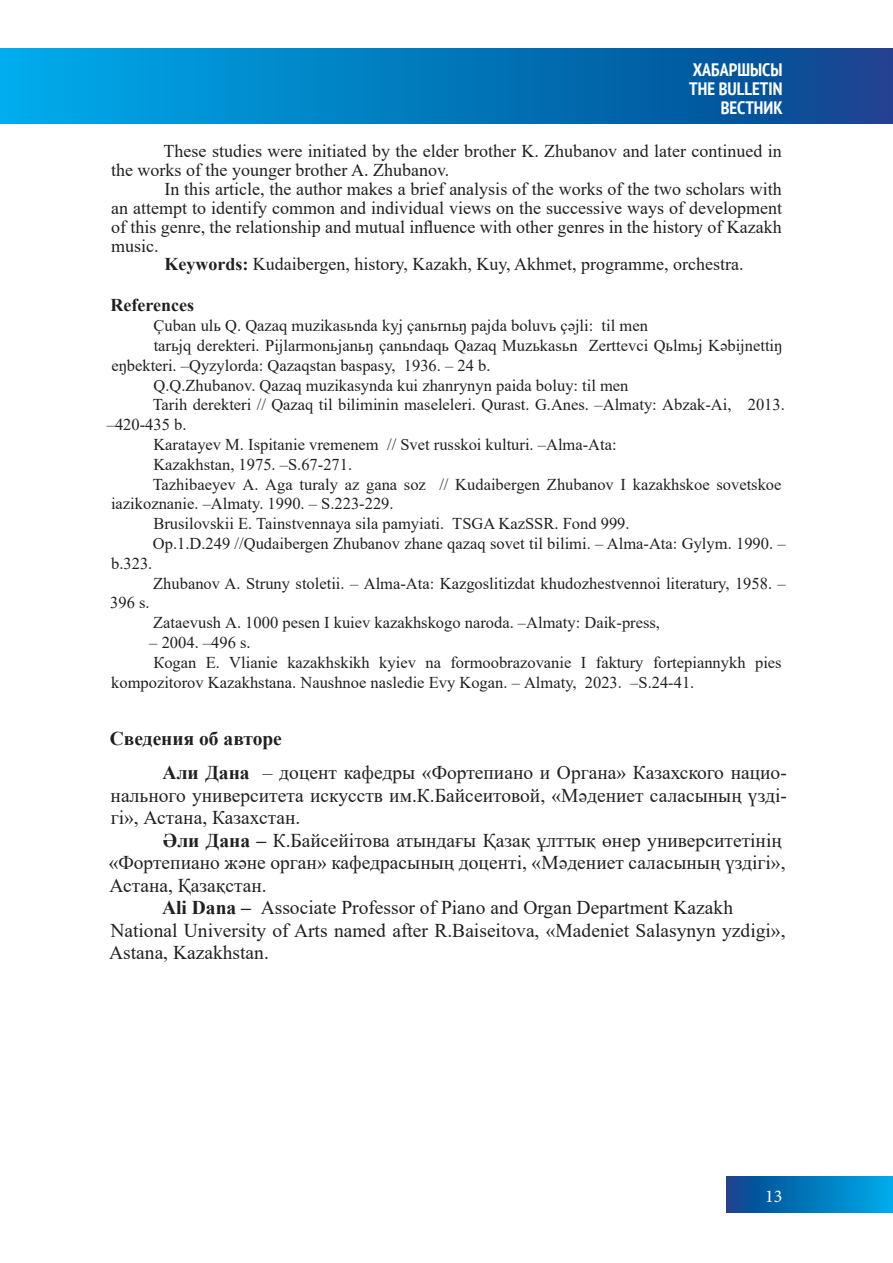
<style>
.page{position:relative;width:893px;height:1263px;background:#fff}
.page>*{position:absolute;margin:0;border:0;box-sizing:border-box;transform-origin:0 0}
.t1{font:19.5px/22.5px "Times New Roman";color:#231f20}
.t2{font:700 19.5px "Times New Roman";color:#231f20}
.t3{font:18px/18.9px "Times New Roman";color:#231f20}
.t4{font:700 condensed 18px/18.9px "PT Sans";color:#fff;text-align:right}
.t5{font:700 18px "Times New Roman";color:#231f20}
.t6{font:18px "Minion Pro";color:#fff}
.лит{font:16.5px/19.8px "Times New Roman";color:#231f20}
.s1{font-weight:700}
</style>
<div class="page">
<svg style="left:0;top:49px;width:893px;height:74px;background:#0377bb"></svg>
<svg style="left:726px;top:1176px;width:167px;height:37px;background:#0377bb"></svg>
<p class="t4" style="left:689px;top:60px;width:95px">ХАБАРШЫСЫ<br>THE BULLETIN<br>ВЕСТНИК</p>
<p class="t3" style="left:111px;top:141px;width:672px;text-indent:52px">These studies were initiated by the elder brother K. Zhubanov and later continued in the works of the younger brother A. Zhubanov.</p>
<p class="t3" style="left:111px;top:179px;width:672px;text-align:justify;text-indent:53px">In this article, the author makes a brief analysis of the works of the two scholars with an attempt to identify common and individual views on the successive ways of development of this genre, the relationship and mutual influence with other genres in the history of Kazakh music.</p>
<p class="t3" style="left:164px;top:254px;width:581px"><span class="s1">Keywords:</span> Kudaibergen, history, Kazakh, Kuy, Akhmet, programme, orchestra.</p>
<p class="t5" style="left:111px;top:292px;width:85px">References</p>
<p class="лит" style="left:153px;top:315px;width:496px">Çuban ulь Q. Qazaq muzikasьnda kyj çanьrnьŋ pajda boluvь çәjli: til men</p>
<p class="лит" style="left:111px;top:335px;width:672px;text-indent:42px">tarьjq derekteri. Pijlarmonьjanьŋ çanьndaqь Qazaq Muzьkasьn Zerttevci Qьlmьj Kәbijnettiŋ eŋbekteri. –Qyzylorda: Qazaqstan baspasy, 1936. – 24 b.</p>
<p class="лит" style="left:153px;top:375px;width:477px">Q.Q.Zhubanov. Qazaq muzikasynda kui zhanrynyn paida boluy: til men</p>
<p class="лит" style="left:107px;top:394px;width:680px;text-indent:46px">Tarih derekteri // Qazaq til biliminin maseleleri. Qurast. G.Anes. –Аlmaty: Аbzak-Ai, 2013. –420-435 b.</p>
<p class="лит" style="left:153px;top:434px;width:465px">Karatayev М. Ispitanie vremenem // Svet russkoi kulturi. –Аlma-Ata:</p>
<p class="лит" style="left:153px;top:454px;width:200px">Kazakhstan, 1975. –S.67-271.</p>
<p class="лит" style="left:111px;top:474px;width:672px;text-indent:42px">Tazhibaeyev А. Аga turaly az gana soz // Kudaibergen Zhubanov I kazakhskoe sovetskoe iazikoznanie. –Аlmaty. 1990. – S.223-229.</p>
<p class="лит" style="left:153px;top:513px;width:478px">Brusilovskii Е. Tainstvennaya sila pamyiati. TSGA KazSSR. Fond 999.</p>
<p class="лит" style="left:153px;top:533px;width:634px">Оp.1.D.249 //Qudaibergen Zhubanov zhane qazaq sovet til bilimi. – Alma-Ata: Gylym. 1990. –</p>
<p class="лит" style="left:111px;top:553px;width:43px">b.323.</p>
<p class="лит" style="left:153px;top:573px;width:634px">Zhubanov A. Struny stoletii. – Аlma-Ata: Kazgoslitizdat khudozhestvennoi literatury, 1958. –</p>
<p class="лит" style="left:110px;top:592px;width:41px">396 s.</p>
<p class="лит" style="left:153px;top:612px;width:508px">Zataevush А. 1000 pesen I kuiev kazakhskogo naroda. –Аlmaty: Daik-press,</p>
<p class="лит" style="left:149px;top:632px;width:103px">– 2004. –496 s.</p>
<p class="лит" style="left:111px;top:652px;width:672px;text-indent:42px">Кogan Е. Vlianie kazakhskikh kyiev na formoobrazovanie I faktury fortepiannykh pies kompozitorov Kazakhstana. Naushnoe nasledie Evy Kogan. – Аlmaty, 2023. –S.24-41.</p>
<p class="t2" style="left:110px;top:724px;width:174px">Сведения об авторе</p>
<p class="t1" style="left:111px;top:761px;width:678px;text-align:justify;text-indent:52px"><span class="s1">Али Дана</span> – доцент кафедры «Фортепиано и Органа» Казахского нацио&shy;нального университета искусств им.К.Байсеитовой, «Мәдениет саласының үзді&shy;гі», Астана, Казахстан.</p>
<p class="t1" style="left:109px;top:828px;width:678px;text-indent:54px"><span class="s1">Әли Дана –</span> К.Байсейітова атындағы Қазақ ұлттық өнер университетінің «Фортепиано және орган» кафедрасының доценті, «Мәдениет саласының үздігі»,<br>Астана, Қазақстан.</p>
<p class="t1" style="left:162px;top:896px;width:572px"><span class="s1">Ali Dana –</span> Associate Professor of Piano and Organ Department Kazakh</p>
<p class="t1" style="left:109px;top:918px;width:678px">National University of Arts named after R.Baiseitova, «Madeniet Salasynyn yzdigi»,<br>Astana, Kazakhstan.</p>
<p class="t6" style="left:765px;top:1184px;width:19px">13</p>
</div>
